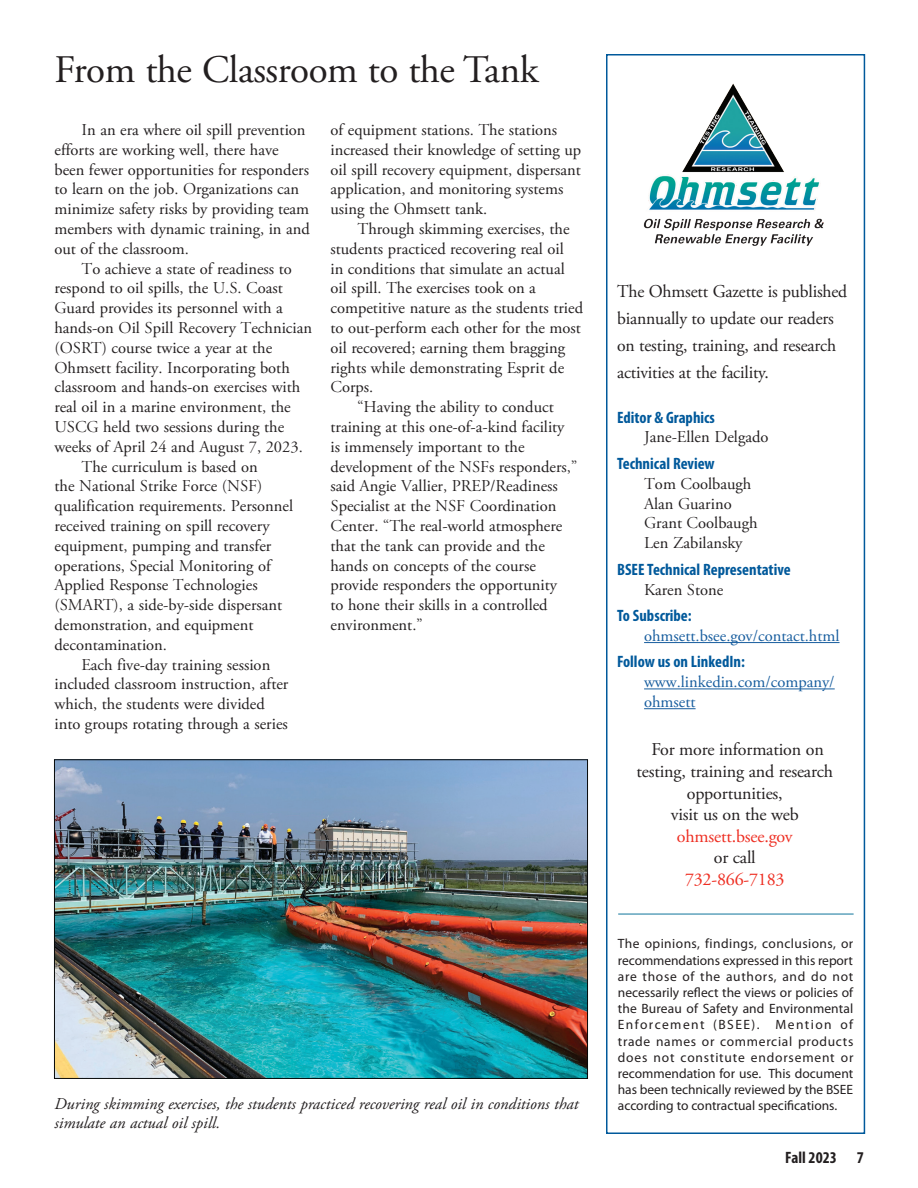
<style>
.page{position:relative;width:918px;height:1188px;background:#fff}
.page>*{position:absolute;margin:0;border:0;box-sizing:border-box;transform-origin:0 0}
.t1{font:39px "Adobe Garamond Pro";letter-spacing:-.01em;color:#231f20}
.t2{font:18px/27px "Adobe Garamond Pro";letter-spacing:-.01em;color:#231f20}
.t3{font:18px "Adobe Garamond Pro";letter-spacing:-.01em;color:#ee2e22}
.t4{font:16.5px/19.8px "Adobe Garamond Pro";color:#231f20}
.t5{font:italic 16.5px/19.8px "Adobe Garamond Pro";color:#231f20}
.t6{font:700 condensed 16.5px "Myriad Pro";color:#00599b}
.t7{font:16.5px/19.8px "Adobe Garamond Pro";color:#175d9e}
.t8{font:700 condensed 16.5px "Myriad Pro";color:#231f20}
.t9{font:13.5px/16.2px "Myriad Pro";color:#231f20;text-align:justify}
</style>
<div class="page">
<div style="left:606px;top:54px;width:259px;height:1080px;border:2px solid #00599b"></div>
<img style="left:56px;top:761px;width:530px;height:316px">
<img style="left:606px;top:67px;width:257px;height:199px">
<hr style="left:644px;top:642px;width:196px;height:1px;background:#175d9e">
<hr style="left:644px;top:689px;width:191px;height:1px;background:#175d9e">
<hr style="left:644px;top:708px;width:52px;height:1px;background:#175d9e">
<hr style="left:618px;top:914px;width:236px;height:1px;background:#0f749b">
<h2 class="t1" style="left:55px;top:47px;width:485px">From the Classroom to the Tank</h2>
<p class="t4" style="left:54px;top:120px;width:257px;text-indent:27px">In an era where oil spill prevention efforts are working well, there have been fewer opportunities for responders to learn on the job. Organizations can minimize safety risks by providing team members with dynamic training, in and out of the classroom.</p>
<p class="t4" style="left:54px;top:259px;width:259px;text-indent:27px">To achieve a state of readiness to respond to oil spills, the U.S. Coast Guard provides its personnel with a hands-on Oil Spill Recovery Technician (OSRT) course twice a year at the Ohmsett facility. Incorporating both classroom and hands-on exercises with real oil in a marine environment, the USCG held two sessions during the weeks of April 24 and August 7, 2023.</p>
<p class="t4" style="left:54px;top:457px;width:240px;text-indent:27px">The curriculum is based on<br>the National Strike Force (NSF) qualification requirements. Personnel received training on spill recovery equipment, pumping and transfer operations, Special Monitoring of<br>Applied Response Technologies (SMART), a side-by-side dispersant demonstration, and equipment decontamination.</p>
<p class="t4" style="left:54px;top:655px;width:235px;text-indent:27px">Each five-day training session included classroom instruction, after which, the students were divided into groups rotating through a series</p>
<p class="t4" style="left:330px;top:120px;width:252px">of equipment stations. The stations increased their knowledge of setting up oil spill recovery equipment, dispersant application, and monitoring systems using the Ohmsett tank.</p>
<p class="t4" style="left:330px;top:219px;width:254px;text-indent:27px">Through skimming exercises, the students practiced recovering real oil<br>in conditions that simulate an actual oil spill. The exercises took on a competitive nature as the students tried to out-perform each other for the most oil recovered; earning them bragging rights while demonstrating Esprit de Corps.</p>
<p class="t4" style="left:330px;top:398px;width:248px;text-indent:27px">“Having the ability to conduct training at this one-of-a-kind facility is immensely important to the development of the NSFs responders,” said Angie Vallier, PREP/Readiness Specialist at the NSF Coordination Center. “The real-world atmosphere that the tank can provide and the hands on concepts of the course provide responders the opportunity<br>to hone their skills in a controlled environment.”</p>
<p class="t5" style="left:54px;top:1094px;width:526px">During skimming exercises, the students practiced recovering real oil in conditions that simulate an actual oil spill.</p>
<p class="t2" style="left:617px;top:278px;width:232px">The Ohmsett Gazette is published biannually to update our readers on testing, training, and research activities at the facility.</p>
<p class="t6" style="left:617px;top:407px;width:99px">Editor &amp; Graphics</p>
<p class="t4" style="left:644px;top:428px;width:126px">Jane-Ellen Delgado</p>
<p class="t6" style="left:617px;top:453px;width:99px">Technical Review</p>
<p class="t4" style="left:644px;top:474px;width:109px">Tom Coolbaugh</p>
<p class="t4" style="left:644px;top:494px;width:89px">Alan Guarino</p>
<p class="t4" style="left:644px;top:514px;width:115px">Grant Coolbaugh</p>
<p class="t4" style="left:644px;top:534px;width:100px">Len Zabilansky</p>
<p class="t6" style="left:617px;top:559px;width:175px">BSEE Technical Representative</p>
<p class="t4" style="left:644px;top:580px;width:81px">Karen Stone</p>
<p class="t6" style="left:617px;top:605px;width:76px">To Subscribe:</p>
<p class="t7" style="left:644px;top:626px;width:197px">ohmsett.bsee.gov/contact.html</p>
<p class="t6" style="left:617px;top:652px;width:129px">Follow us on LinkedIn:</p>
<p class="t7" style="left:644px;top:673px;width:192px">www.linkedin.com/company/ ohmsett</p>
<p class="t2" style="left:637px;top:740px;width:198px;line-height:21.6px;text-align:center">For more information on testing, training and research opportunities,<br>visit us on the web</p>
<p class="t3" style="left:677px;top:825px;width:117px">ohmsett.bsee.gov</p>
<p class="t2" style="left:714px;top:845px;width:43px">or call</p>
<p class="t3" style="left:685px;top:869px;width:101px">732-866-7183</p>
<p class="t9" style="left:618px;top:936px;width:237px">The opinions, findings, conclusions, or recommendations expressed in this report are those of the authors, and do not necessarily reflect the views or policies of the Bureau of Safety and Environmental Enforcement (BSEE). Mention of trade names or commercial products does not constitute endorsement or recommendation for use. This document has been technically reviewed by the BSEE according to contractual specifications.</p>
<p class="t8" style="left:785px;top:1147px;width:80px">Fall 2023 7</p>
</div>
